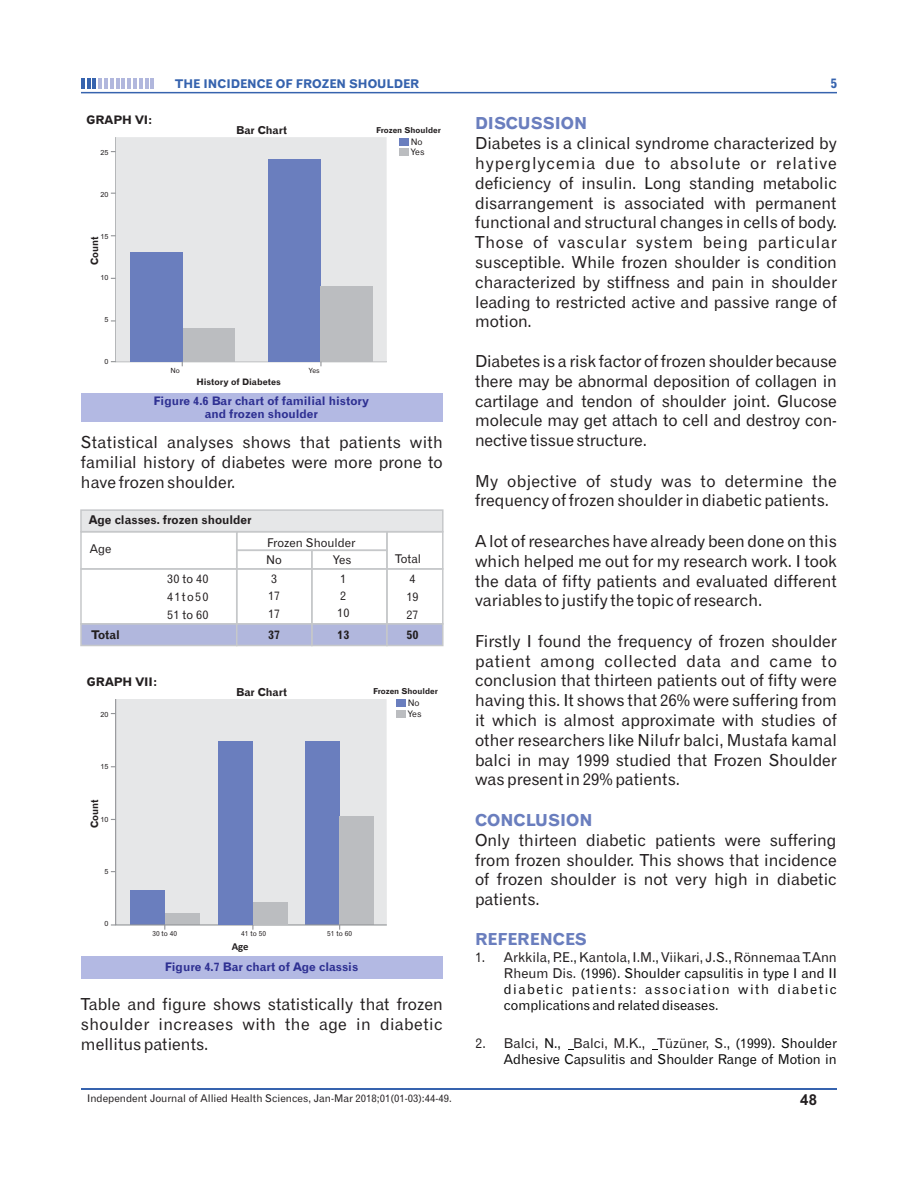
<style>
.page{position:relative;width:918px;height:1188px;background:#fff}
.page>*{position:absolute;margin:0;border:0;box-sizing:border-box;transform-origin:0 0}
.t1{font:16.5px/19.8px "Gothic 720 BT Roman B";color:#231f20;text-align:justify}
.t2{font:16.5px "Gothic 720 BT Bold B";color:#6a7ebe}
.t3{font:700 15px "Arial";color:#231f20}
.t4{font:13.5px/16.2px "Gothic 720 BT Roman B";color:#0d0d0d;text-align:justify}
.t5{font:13.5px "Gothic 720 BT Bold B";color:#3663ae}
.t6{font:12px/18px "Gothic 720 BT Roman B";color:#231f20}
.t7{font:12px "Gothic 720 BT Bold B";color:#231f20}
.t8{font:12px "Gothic 720 BT Bold B";color:#3663ae}
.t9{font:11.85px "Gothic 720 BT Bold B";color:#2e3092}
.t10{font:11.85px "Gothic 720 BT Bold B";color:#231f20}
.t11{font:11.7px/13.6px "Gothic 720 BT Bold B";color:#2e3092;text-align:center}
.t12{font:11.7px "Gothic 720 BT Bold B";color:#231f20}
.t13{font:10.95px "Gothic 720 BT Bold B";color:#231f20}
.t14{font:10.8px "Gothic 720 BT Bold B";color:#231f20}
.t15{font:10.5px "Gothic 720 BT Roman B";color:#231f20}
.t16{font:700 10.5px "Calibri";color:#231f20}
.t17{font:10.05px "Gothic 720 BT Bold B";color:#231f20}
.t18{font:9px/10.8px "Gothic 720 BT Roman B";color:#231f20}
.t19{font:8.85px "Gothic 720 BT Bold B";color:#231f20}
.t20{font:8.85px/10.6px "Gothic 720 BT Roman B";color:#231f20}
.t21{font:8.1px "Gothic 720 BT Bold B";color:#231f20}
.t22{font:7.05px "Gothic 720 BT Roman B";color:#231f20}
.t23{font:7.05px "Arial";color:#231f20}
.s1{color:#231f20}
</style>
<div class="page">
<hr style="left:81px;top:1088px;width:756px;height:2px;background:#3663ae">
<svg style="left:81px;top:78px;width:15px;height:10px"></svg>
<hr style="left:98px;top:78px;width:4px;height:10px;background:#b1b7dd">
<hr style="left:104px;top:78px;width:4px;height:10px;background:#b1b7dd">
<svg style="left:110px;top:78px;width:15px;height:10px"></svg>
<hr style="left:127px;top:78px;width:4px;height:10px;background:#b1b7dd">
<hr style="left:133px;top:78px;width:4px;height:10px;background:#b1b7dd">
<hr style="left:139px;top:78px;width:4px;height:10px;background:#b1b7dd">
<svg style="left:145px;top:78px;width:9px;height:10px"></svg>
<hr style="left:81px;top:92px;width:756px;height:1px;background:#3663ae">
<div style="left:81px;top:393px;width:362px;height:28px;background:#b3b9e3"></div>
<div style="left:116px;top:137px;width:271px;height:225px;background:#e6e7e8"></div>
<div style="left:182px;top:328px;width:52px;height:34px;background:#bbbdc0"></div>
<div style="left:269px;top:159px;width:52px;height:203px;background:#6a7ebe"></div>
<div style="left:321px;top:286px;width:52px;height:76px;background:#bbbdc0"></div>
<div style="left:130px;top:252px;width:52px;height:110px;background:#6a7ebe"></div>
<div style="left:399px;top:138px;width:10px;height:7px;background:#6a7ebe"></div>
<div style="left:399px;top:148px;width:10px;height:7px;background:#bbbdc0"></div>
<div style="left:81px;top:956px;width:362px;height:22px;background:#b3b9e3"></div>
<div style="left:396px;top:700px;width:10px;height:7px;background:#6a7ebe"></div>
<div style="left:396px;top:710px;width:10px;height:7px;background:#bbbdc0"></div>
<svg style="left:115px;top:699px;width:272px;height:227px;background:#d0d4de"></svg>
<div style="left:253px;top:902px;width:35px;height:23px;background:#bbbdc0"></div>
<div style="left:218px;top:741px;width:35px;height:184px;background:#6a7ebe"></div>
<svg style="left:80px;top:509px;width:364px;height:22px;background:#e3e4e5"></svg>
<div style="left:80px;top:531px;width:157px;height:39px;border:2px solid #c6c8ca"></div>
<div style="left:386px;top:531px;width:58px;height:39px;border:2px solid #c6c8ca"></div>
<div style="left:80px;top:568px;width:157px;height:57px;border:2px solid #c6c8ca"></div>
<div style="left:311px;top:568px;width:77px;height:57px;border:2px solid #c6c8ca"></div>
<div style="left:386px;top:568px;width:58px;height:57px;border:2px solid #c6c8ca"></div>
<div style="left:236px;top:531px;width:152px;height:20px;border:2px solid #c6c8ca"></div>
<div style="left:236px;top:550px;width:77px;height:20px;border:2px solid #c6c8ca"></div>
<div style="left:236px;top:568px;width:77px;height:57px;border:2px solid #c6c8ca"></div>
<svg style="left:80px;top:622px;width:364px;height:25px;background:#b9bedc"></svg>
<p class="t12" style="left:87px;top:115px;width:67px">GRAPH VI:</p>
<p class="t23" style="left:100px;top:150px;width:10px">25</p>
<p class="t23" style="left:100px;top:192px;width:10px">20</p>
<p class="t23" style="left:100px;top:233px;width:10px">15</p>
<p class="t23" style="left:100px;top:275px;width:10px">10</p>
<p class="t23" style="left:104px;top:317px;width:6px">5</p>
<p class="t23" style="left:104px;top:359px;width:6px">0</p>
<p class="t17" style="left:91px;top:265px;width:30px;rotate:-90deg">Count</p>
<p class="t8" style="left:175px;top:79px;width:246px">THE INCIDENCE OF FROZEN SHOULDER</p>
<p class="t14" style="left:236px;top:126px;width:53px">Bar Chart</p>
<p class="t21" style="left:376px;top:127px;width:66px">Frozen Shoulder</p>
<p class="t20" style="left:411px;top:137px;width:15px">No<br>Yes</p>
<p class="t22" style="left:170px;top:367px;width:11px">No</p>
<p class="t22" style="left:309px;top:367px;width:12px">Yes</p>
<p class="t19" style="left:196px;top:378px;width:86px">History of Diabetes</p>
<p class="t11" style="left:154px;top:395px;width:217px">Figure 4.6 Bar chart of familial history and frozen shoulder</p>
<p class="t1" style="left:81px;top:434px;width:363px">Statistical analyses shows that patients with familial history of diabetes were more prone to have frozen shoulder.</p>
<p class="t7" style="left:89px;top:515px;width:165px">Age classes. frozen shoulder</p>
<p class="t6" style="left:90px;top:541px;width:23px">Age</p>
<p class="t6" style="left:266px;top:535px;width:91px;line-height:17px">Frozen Shoulder<br>No</p>
<p class="t6" style="left:333px;top:552px;width:20px">Yes</p>
<p class="t6" style="left:395px;top:551px;width:28px">Total</p>
<p class="t6" style="left:167px;top:571px;width:43px;text-align:justify">30 to 40<br>41to50<br>51 to 60</p>
<p class="t6" style="left:268px;top:572px;width:14px;line-height:17.2px">3<br>17<br>17</p>
<p class="t7" style="left:268px;top:630px;width:14px">37</p>
<p class="t6" style="left:337px;top:572px;width:14px;line-height:16.8px">1<br>2<br>10</p>
<p class="t7" style="left:337px;top:630px;width:14px">13</p>
<p class="t6" style="left:406px;top:571px;width:14px">4<br>19<br>27</p>
<p class="t7" style="left:91px;top:630px;width:31px">Total</p>
<p class="t7" style="left:406px;top:630px;width:14px">50</p>
<p class="t10" style="left:87px;top:677px;width:72px">GRAPH VII:</p>
<p class="t23" style="left:100px;top:712px;width:10px">20</p>
<p class="t23" style="left:100px;top:764px;width:10px">15</p>
<p class="t17" style="left:91px;top:828px;width:30px;rotate:-90deg">Count</p>
<p class="t23" style="left:100px;top:816px;width:10px">10</p>
<p class="t23" style="left:104px;top:869px;width:6px">5</p>
<p class="t13" style="left:236px;top:687px;width:53px">Bar Chart</p>
<p class="t21" style="left:373px;top:688px;width:66px">Frozen Shoulder</p>
<p class="t18" style="left:408px;top:699px;width:15px">No<br>Yes</p>
<p class="t23" style="left:104px;top:921px;width:6px">0</p>
<p class="t22" style="left:152px;top:931px;width:26px">30 to 40</p>
<p class="t22" style="left:241px;top:931px;width:26px">41 to 50</p>
<p class="t22" style="left:327px;top:931px;width:26px">51 to 60</p>
<p class="t16" style="left:232px;top:942px;width:18px">Age</p>
<p class="t9" style="left:165px;top:962px;width:195px">Figure 4.7 Bar chart of Age classis</p>
<p class="t1" style="left:81px;top:996px;width:363px">Table and figure shows statistically that frozen shoulder increases with the age in diabetic mellitus patients.</p>
<p class="t15" style="left:87px;top:1094px;width:366px">Independent Journal of Allied Health Sciences, Jan-Mar 2018;01(01-03):44-49.</p>
<p class="t5" style="left:831px;top:78px;width:8px">5</p>
<p class="t2" style="left:475px;top:117px;width:114px">DISCUSSION</p>
<p class="t1" style="left:475px;top:135px;width:363px">Diabetes is a clinical syndrome characterized by hyperglycemia due to absolute or relative deficiency of insulin. Long standing metabolic disarrangement is associated with permanent functional and structural changes in cells of body.<br>Those of vascular system being particular susceptible. While frozen shoulder is condition characterized by stiffness and pain in shoulder leading to restricted active and passive range of motion.</p>
<p class="t1" style="left:475px;top:353px;width:363px">Diabetes is a risk factor of frozen shoulder because there may be abnormal deposition of collagen in cartilage and tendon of shoulder joint. Glucose molecule may get attach to cell and destroy con&shy;nective tissue structure.</p>
<p class="t1" style="left:475px;top:472px;width:363px">My objective of study was to determine the frequency of frozen shoulder in diabetic patients.</p>
<p class="t1" style="left:475px;top:533px;width:363px">A lot of researches have already been done on this which helped me out for my research work. I took the data of fifty patients and evaluated different variables to justify the topic of research.</p>
<p class="t1" style="left:475px;top:633px;width:363px">Firstly I found the frequency of frozen shoulder patient among collected data and came to conclusion that thirteen patients out of fifty were having this. It shows that 26% were suffering from it which is almost approximate with studies of other researchers like Nilufr balci, Mustafa kamal balci in may 1999 studied that Frozen Shoulder was present in 29% patients.</p>
<p class="t2" style="left:475px;top:813px;width:119px">CONCLUSION</p>
<p class="t1" style="left:475px;top:832px;width:363px">Only thirteen diabetic patients were suffering from frozen shoulder. This shows that incidence of frozen shoulder is not very high in diabetic patients.</p>
<p class="t2" style="left:475px;top:932px;width:113px">REFERENCES</p>
<p class="t4" style="left:504px;top:950px;width:334px;text-indent:-29px"><span class="s1">1. Arkkila, P.E.</span>, <span class="s1">Kantola, I.M.</span>, <span class="s1">Viikari, J.S.</span>, <span class="s1">Rönnemaa T</span>.<span class="s1">Ann Rheum Dis.</span> (1996). Shoulder capsulitis in type I and II diabetic patients: association with diabetic complications and related diseases.</p>
<p class="t4" style="left:476px;top:1036px;width:363px;text-align:right"><span class="s1">2. Balci,</span> N., <span class="s1">Balci, M.K.</span>, <span class="s1">Tüzüner, S.</span>, (1999). Shoulder<br>Adhesive Capsulitis and Shoulder Range of Motion in</p>
<p class="t3" style="left:800px;top:1094px;width:18px">48</p>
</div>
